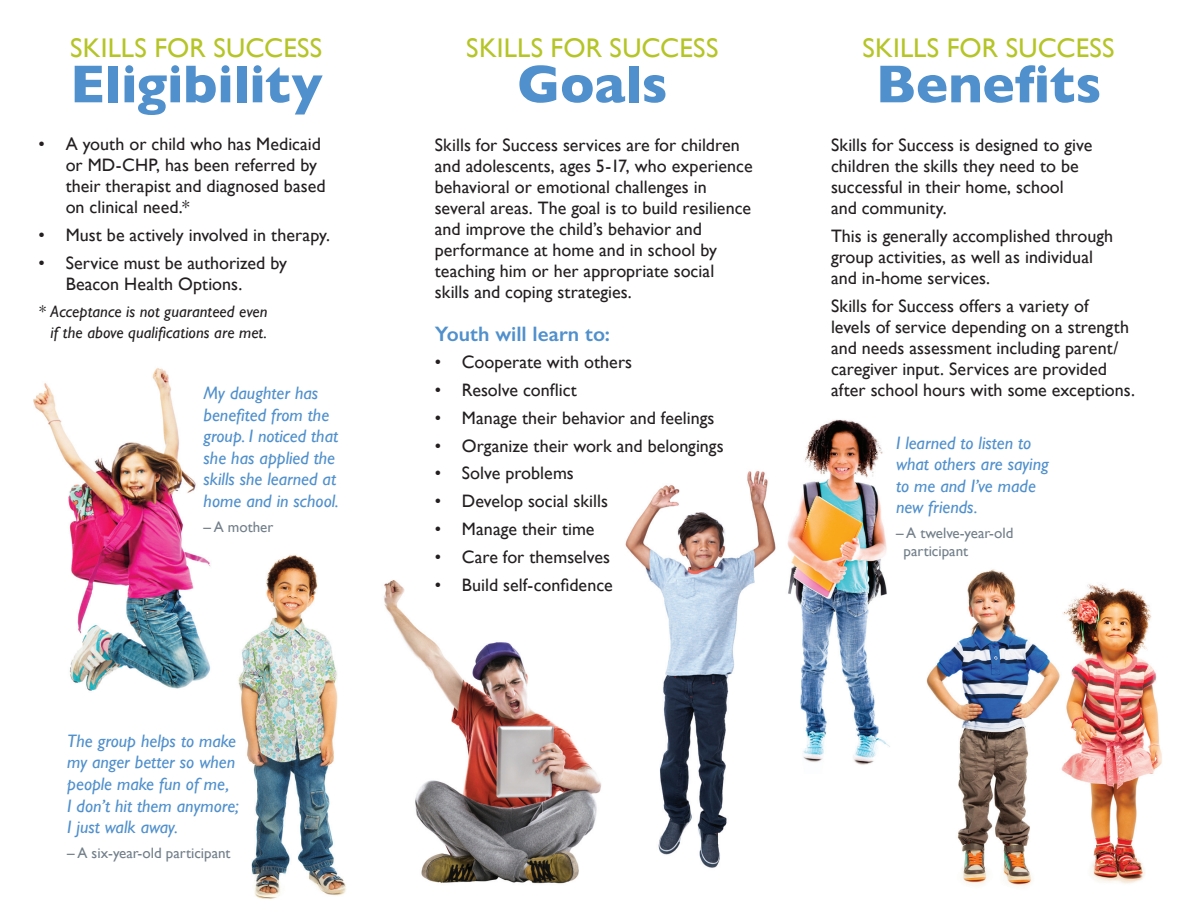
<style>
.page{position:relative;width:1190px;height:918px;background:#fff}
.page>*{position:absolute;margin:0;border:0;box-sizing:border-box;transform-origin:0 0}
.t1{font:700 54px "Gill Sans";letter-spacing:-.005em;color:#5090cc}
.t2{font:27px "Gill Sans";letter-spacing:.01em;color:#b5c527}
.t3{font:600 21px "Gill Sans";letter-spacing:.005em;color:#5090cc}
.t4{font:18px/21px "Gill Sans";color:#231f20}
.t5{font:italic 18px/21.6px "Gill Sans";color:#5090cc}
.t6{font:italic 16.5px/21px "Gill Sans";letter-spacing:.005em;color:#231f20;text-align:right}
.t7{font:15px/18px "Gill Sans";color:#727f8a}
</style>
<div class="page">
<img style="left:625px;top:471px;width:151px;height:397px">
<img style="left:926px;top:569px;width:236px;height:317px">
<img style="left:384px;top:580px;width:217px;height:304px">
<img style="left:238px;top:555px;width:108px;height:344px">
<img style="left:33px;top:368px;width:178px;height:323px">
<img style="left:787px;top:419px;width:103px;height:346px">
<h2 class="t2" style="left:70px;top:32px;width:254px">SKILLS FOR SUCCESS</h2>
<h1 class="t1" style="left:70px;top:41px;width:254px">Eligibility</h1>
<p class="t4" style="left:66px;top:133px;width:261px;text-indent:-27px">• A youth or child who has Medicaid or MD-CHP, has been referred by their therapist and diagnosed based on clinical need.*</p>
<p class="t4" style="left:39px;top:224px;width:293px">• Must be actively involved in therapy.</p>
<p class="t4" style="left:66px;top:252px;width:223px;text-indent:-27px">• Service must be authorized by<br>Beacon Health Options.</p>
<p class="t6" style="left:39px;top:301px;width:230px">* Acceptance is not guaranteed even if the above qualifications are met.</p>
<p class="t5" style="left:204px;top:382px;width:137px">My daughter has benefited from the group. I noticed that she has applied the skills she learned at home and in school.</p>
<p class="t7" style="left:204px;top:517px;width:71px">– A mother</p>
<p class="t5" style="left:67px;top:730px;width:173px">The group helps to make my anger better so when people make fun of me,<br>I don’t hit them anymore;<br>I just walk away.</p>
<p class="t7" style="left:67px;top:844px;width:165px">– A six-year-old participant</p>
<h2 class="t2" style="left:466px;top:32px;width:254px">SKILLS FOR SUCCESS</h2>
<h1 class="t1" style="left:517px;top:41px;width:152px">Goals</h1>
<h2 class="t2" style="left:862px;top:32px;width:254px">SKILLS FOR SUCCESS</h2>
<h1 class="t1" style="left:875px;top:41px;width:227px">Benefits</h1>
<p class="t4" style="left:435px;top:134px;width:319px">Skills for Success services are for children and adolescents, ages 5-17, who experience behavioral or emotional challenges in several areas. The goal is to build resilience and improve the child’s behavior and performance at home and in school by teaching him or her appropriate social skills and coping strategies.</p>
<p class="t4" style="left:831px;top:134px;width:263px">Skills for Success is designed to give children the skills they need to be successful in their home, school and community.</p>
<p class="t4" style="left:831px;top:225px;width:284px">This is generally accomplished through group activities, as well as individual and in-home services.</p>
<p class="t4" style="left:831px;top:295px;width:305px">Skills for Success offers a variety of<br>levels of service depending on a strength and needs assessment including parent/ caregiver input. Services are provided after school hours with some exceptions.</p>
<p class="t3" style="left:435px;top:321px;width:177px">Youth will learn to:</p>
<p class="t4" style="left:435px;top:352px;width:199px">• Cooperate with others</p>
<p class="t4" style="left:435px;top:379px;width:144px">• Resolve conflict</p>
<p class="t4" style="left:435px;top:407px;width:281px">• Manage their behavior and feelings</p>
<p class="t4" style="left:435px;top:435px;width:290px">• Organize their work and belongings</p>
<p class="t4" style="left:435px;top:463px;width:141px">• Solve problems</p>
<p class="t4" style="left:435px;top:490px;width:175px">• Develop social skills</p>
<p class="t4" style="left:435px;top:518px;width:161px">• Manage their time</p>
<p class="t4" style="left:435px;top:546px;width:177px">• Care for themselves</p>
<p class="t4" style="left:435px;top:574px;width:179px">• Build self-confidence</p>
<p class="t5" style="left:896px;top:432px;width:154px">I learned to listen to what others are saying to me and I’ve made new friends.</p>
<p class="t7" style="left:903px;top:524px;width:111px;text-indent:-8px">– A twelve-year-old participant</p>
</div>
